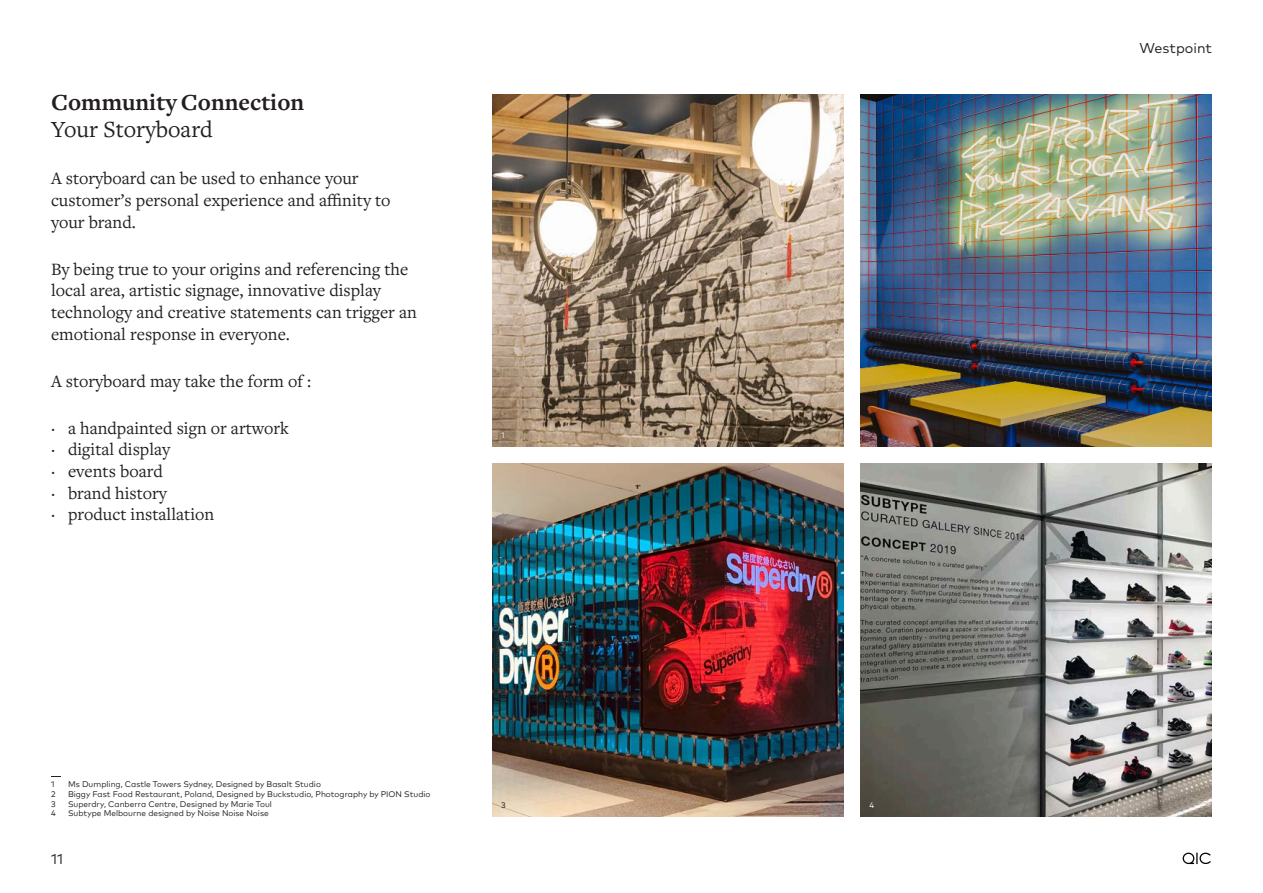
<style>
.page{position:relative;width:1263px;height:893px;background:#fff}
.page>*{position:absolute;margin:0;border:0;box-sizing:border-box;transform-origin:0 0}
.Heading{font:700 24px/27px "Freight Text";color:#231f20}
.Heading-2{font:18px/21.6px "Freight Text Pro";color:#231f20}
.t1{font:14.25px "Mark OT";color:#231f20}
.Numbers{font:8.25px "Mark Pro";color:#231f20}
.Numbers-2{font:8.25px "Mark Pro";color:#fefafc}
.Numbers-3{font:8.25px "Mark Pro";color:#fbfdfe}
.s1{font-family:"Freight Text Pro";font-weight:400}
</style>
<div class="page">
<img style="left:493px;top:94px;width:350px;height:352px">
<img style="left:860px;top:94px;width:351px;height:352px">
<img style="left:493px;top:463px;width:351px;height:353px">
<img style="left:861px;top:463px;width:350px;height:353px">
<svg style="left:1182px;top:853px;width:29px;height:11px"></svg>
<p class="Heading" style="left:51px;top:90px;width:255px">Community Connection<br><span class="s1">Your Storyboard</span></p>
<p class="Heading-2" style="left:51px;top:167px;width:341px">A storyboard can be used to enhance your customer’s personal experience and affinity to your brand.</p>
<p class="Heading-2" style="left:51px;top:258px;width:367px">By being true to your origins and referencing the local area, artistic signage, innovative display technology and creative statements can trigger an emotional response in everyone.</p>
<p class="Heading-2" style="left:51px;top:369px;width:262px">A storyboard may take the form of :</p>
<p class="Heading-2" style="left:51px;top:417px;width:239px">· a handpainted sign or artwork</p>
<p class="Heading-2" style="left:51px;top:438px;width:121px">· digital display</p>
<p class="Heading-2" style="left:51px;top:460px;width:113px">· events board</p>
<p class="Heading-2" style="left:51px;top:481px;width:117px">· brand history</p>
<p class="Heading-2" style="left:51px;top:503px;width:165px">· product installation</p>
<p class="Numbers-3" style="left:501px;top:429px;width:5px">1</p>
<p class="Numbers" style="left:869px;top:429px;width:6px">2</p>
<p class="Numbers" style="left:51px;top:778px;width:5px">1</p>
<p class="Numbers" style="left:68px;top:778px;width:254px">Ms Dumpling, Castle Towers Sydney, Designed by Basalt Studio</p>
<p class="Numbers" style="left:51px;top:787px;width:6px">2</p>
<p class="Numbers" style="left:68px;top:787px;width:364px">Biggy Fast Food Restaurant, Poland, Designed by Buckstudio, Photography by PION Studio</p>
<p class="Numbers" style="left:51px;top:797px;width:6px">3</p>
<p class="Numbers" style="left:68px;top:797px;width:205px">Superdry, Canberra Centre, Designed by Marie Toul</p>
<p class="Numbers" style="left:51px;top:807px;width:6px">4</p>
<p class="Numbers" style="left:68px;top:807px;width:202px">Subtype Melbourne designed by Noise Noise Noise</p>
<p class="t1" style="left:51px;top:850px;width:14px">11</p>
<p class="Numbers" style="left:501px;top:799px;width:6px">3</p>
<p class="Numbers-2" style="left:869px;top:799px;width:6px">4</p>
<p class="t1" style="left:1139px;top:39px;width:74px">Westpoint</p>
</div>
